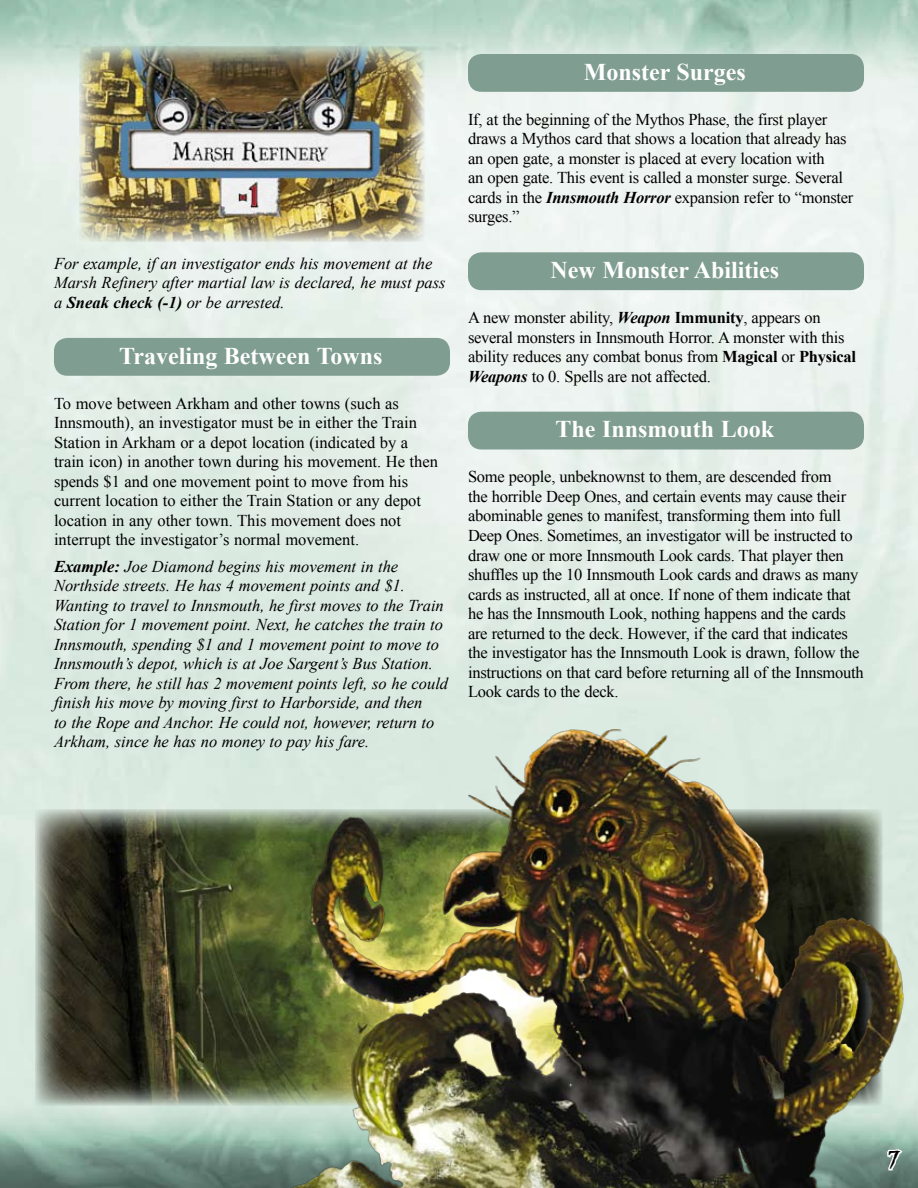
<style>
.page{position:relative;width:918px;height:1188px;background:#fff}
.page>*{position:absolute;margin:0;border:0;box-sizing:border-box;transform-origin:0 0}
.t1{font:700 24px "Times New Roman";color:#fff}
.t2{font:24px "Ugly Qua";color:#000}
.t3{font:16.5px/19.5px "Times New Roman";letter-spacing:-.015em;color:#000}
.t4{font:italic 16.5px/19.5px "Times New Roman";color:#000}
.s1{font-weight:700}
.s2{font-weight:700;font-style:italic}
</style>
<div class="page">
<img style="left:0;top:0;width:918px;height:1188px">
<img style="left:35px;top:809px;width:256px;height:297px">
<div style="left:54px;top:338px;width:396px;height:38px;background:#809d92;border-radius:14px"></div>
<div style="left:468px;top:54px;width:396px;height:38px;background:#809d92;border-radius:14px"></div>
<div style="left:468px;top:252px;width:396px;height:38px;background:#809d92;border-radius:14px"></div>
<div style="left:468px;top:412px;width:396px;height:37px;background:#809d92;border-radius:14px"></div>
<img style="left:291px;top:729px;width:613px;height:459px">
<img style="left:79px;top:46px;width:346px;height:196px">
<p class="t4" style="left:54px;top:253px;width:393px">For example, if an investigator ends his movement at the<br>Marsh Refinery after martial law is declared, he must pass a <span class="s1">Sneak check (-1)</span> or be arrested.</p>
<h1 class="t1" style="left:119px;top:342px;width:265px">Traveling Between Towns</h1>
<p class="t3" style="left:54px;top:393px;width:386px">To move between Arkham and other towns (such as Innsmouth), an investigator must be in either the Train Station in Arkham or a depot location (indicated by a train icon) in another town during his movement. He then spends $1 and one movement point to move from his current location to either the Train Station or any depot location in any other town. This movement does not interrupt the investigator’s normal movement.</p>
<p class="t4" style="left:54px;top:556px;width:396px"><span class="s1">Example:</span> Joe Diamond begins his movement in the Northside streets. He has 4 movement points and $1.<br>Wanting to travel to Innsmouth, he first moves to the Train Station for 1 movement point. Next, he catches the train to Innsmouth, spending $1 and 1 movement point to move to Innsmouth’s depot, which is at Joe Sargent’s Bus Station.<br>From there, he still has 2 movement points left, so he could finish his move by moving first to Harborside, and then<br>to the Rope and Anchor. He could not, however, return to Arkham, since he has no money to pay his fare.</p>
<h1 class="t1" style="left:584px;top:58px;width:164px">Monster Surges</h1>
<p class="t3" style="left:468px;top:109px;width:387px">If, at the beginning of the Mythos Phase, the first player draws a Mythos card that shows a location that already has an open gate, a monster is placed at every location with<br>an open gate. This event is called a monster surge. Several cards in the <span class="s2">Innsmouth Horror</span> expansion refer to “monster surges.”</p>
<h1 class="t1" style="left:551px;top:256px;width:230px">New Monster Abilities</h1>
<p class="t3" style="left:468px;top:308px;width:390px">A new monster ability, <span class="s2">Weapon</span> <span class="s1">Immunity</span>, appears on several monsters in Innsmouth Horror. A monster with this ability reduces any combat bonus from <span class="s1">Magical</span> or <span class="s1">Physical </span><span class="s2">Weapons</span> to 0. Spells are not affected.</p>
<h1 class="t1" style="left:556px;top:415px;width:220px">The Innsmouth Look</h1>
<p class="t3" style="left:468px;top:467px;width:397px">Some people, unbeknownst to them, are descended from<br>the horrible Deep Ones, and certain events may cause their abominable genes to manifest, transforming them into full Deep Ones. Sometimes, an investigator will be instructed to draw one or more Innsmouth Look cards. That player then shuffles up the 10 Innsmouth Look cards and draws as many cards as instructed, all at once. If none of them indicate that he has the Innsmouth Look, nothing happens and the cards are returned to the deck. However, if the card that indicates the investigator has the Innsmouth Look is drawn, follow the instructions on that card before returning all of the Innsmouth Look cards to the deck.</p>
<h1 class="t2" style="left:888px;top:1135px;width:14px">7</h1>
</div>
